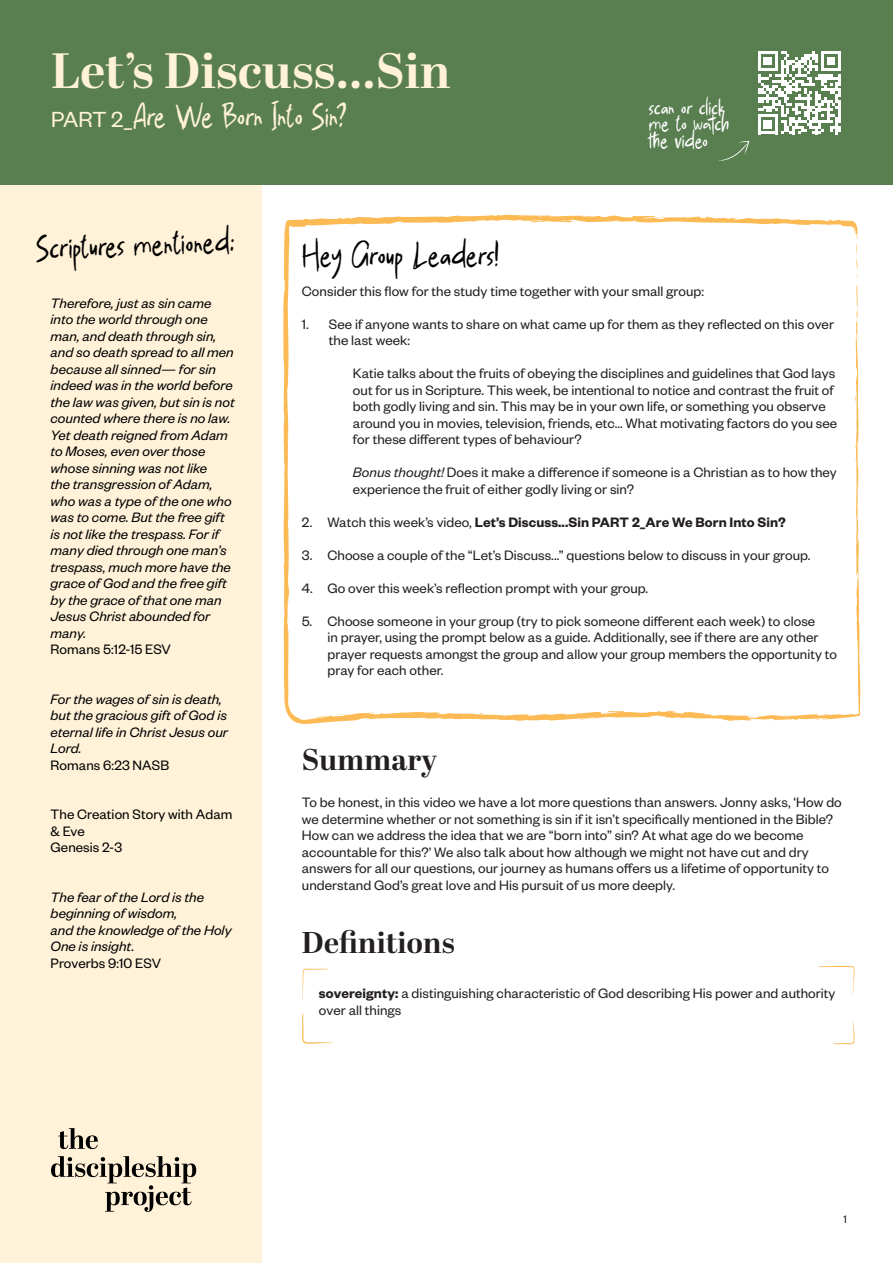
<style>
.page{position:relative;width:893px;height:1263px;background:#fff}
.page>*{position:absolute;margin:0;border:0;box-sizing:border-box;transform-origin:0 0}
.t1{font:700 49.5px "Abril Display";letter-spacing:.005em;color:#fff2d9}
.Bullets{font:42px "Scratchy";letter-spacing:.005em;color:#000}
.Bullets-2{font:42px "Scratchy";letter-spacing:.005em;color:#fff2d9}
.t2{font:700 30px "Abril Display";letter-spacing:.005em;color:#231f20}
.Bullets-3{font:28.5px "Scratchy";letter-spacing:.005em;color:#fff}
.Paragraph_Style_3{font:15px/16.5px "Founders Grotesk";letter-spacing:.005em;color:#231f20}
.Bullets-4{font:italic 15px/16.5px "Founders Grotesk";letter-spacing:.005em;color:#000}
.Bullets-5{font:15px/16.5px "Founders Grotesk";letter-spacing:.005em;color:#000}
.t3{font:600 15px "Founders Grotesk";letter-spacing:.005em;color:#231f20}
.t4{font:12px "Founders Grotesk";color:#231f20}
.s1{font-family:"Founders Grotesk";font-size:24px}
.s2{font-style:italic}
.s3{font-weight:400}
.s4{font-weight:600}
</style>
<div class="page">
<div style="left:0;top:185px;width:261px;height:1078px;background:#fff2d9"></div>
<div style="left:0;top:0;width:893px;height:185px;background:#597f51"></div>
<svg style="left:302px;top:968px;width:26px;height:33px"></svg>
<svg style="left:833px;top:1021px;width:22px;height:24px"></svg>
<svg style="left:819px;top:966px;width:36px;height:29px"></svg>
<svg style="left:302px;top:1014px;width:31px;height:30px"></svg>
<svg style="left:719px;top:141px;width:30px;height:20px"></svg>
<svg style="left:758px;top:51px;width:83px;height:83px"></svg>
<svg style="left:283px;top:215px;width:577px;height:509px"></svg>
<svg style="left:643px;top:712px;width:4px;height:6px"></svg>
<svg style="left:508px;top:714px;width:9px;height:8px"></svg>
<svg style="left:750px;top:716px;width:14px;height:5px"></svg>
<svg style="left:855px;top:233px;width:4px;height:47px"></svg>
<svg style="left:856px;top:329px;width:3px;height:16px"></svg>
<svg style="left:855px;top:391px;width:1px;height:19px"></svg>
<svg style="left:855px;top:439px;width:4px;height:12px"></svg>
<svg style="left:480px;top:713px;width:7px;height:7px"></svg>
<svg style="left:58px;top:1128px;width:40px;height:21px"></svg>
<svg style="left:51px;top:1156px;width:145px;height:56px"></svg>
<p class="t1" style="left:51px;top:37px;width:401px">Let’s Discuss...Sin</p>
<p class="Bullets-2" style="left:51px;top:91px;width:295px"><span class="s1">PART 2_</span>Are We Born Into Sin?</p>
<p class="Bullets-3" style="left:649px;top:90px;width:77px">scan or click</p>
<p class="Bullets-3" style="left:649px;top:107px;width:82px">me to watch</p>
<p class="Bullets-3" style="left:649px;top:123px;width:60px">the video</p>
<p class="Bullets" style="left:36px;top:223px;width:199px;rotate:-2deg">Scriptures mentioned:</p>
<p class="Bullets-4" style="left:51px;top:294px;width:186px">Therefore, just as sin came into the world through one man, and death through sin, and so death spread to all men because all sinned— for sin indeed was in the world before the law was given, but sin is not counted where there is no law.<br>Yet death reigned from Adam to Moses, even over those whose sinning was not like<br>the transgression of Adam, who was a type of the one who was to come. But the free gift is not like the trespass. For if many died through one man’s trespass, much more have the grace of God and the free gift by the grace of that one man<br>Jesus Christ abounded for many.</p>
<p class="Bullets-5" style="left:51px;top:641px;width:122px">Romans 5:12-15 ESV</p>
<p class="Bullets-4" style="left:51px;top:690px;width:179px">For the wages of sin is death, but the gracious gift of God is eternal life in Christ Jesus our<br>Lord.</p>
<p class="Bullets-5" style="left:51px;top:756px;width:120px">Romans 6:23 NASB</p>
<p class="Bullets-5" style="left:51px;top:806px;width:183px">The Creation Story with Adam &amp; Eve</p>
<p class="Bullets-5" style="left:51px;top:839px;width:73px">Genesis 2-3</p>
<p class="Bullets-4" style="left:51px;top:888px;width:155px">The fear of the Lord is the beginning of wisdom,</p>
<p class="Bullets-4" style="left:51px;top:921px;width:182px">and the knowledge of the Holy<br>One is insight.</p>
<p class="Bullets-5" style="left:51px;top:954px;width:112px">Proverbs 9:10 ESV</p>
<p class="Bullets" style="left:302px;top:230px;width:198px">Hey Group Leaders!</p>
<p class="Paragraph_Style_3" style="left:302px;top:282px;width:404px">Consider this flow for the study time together with your small group:</p>
<p class="Paragraph_Style_3" style="left:329px;top:315px;width:507px;text-indent:-27px">1. See if anyone wants to share on what came up for them as they reflected on this over the last week:</p>
<p class="Paragraph_Style_3" style="left:353px;top:364px;width:486px">Katie talks about the fruits of obeying the disciplines and guidelines that God lays out for us in Scripture. This week, be intentional to notice and contrast the fruit of both godly living and sin. This may be in your own life, or something you observe around you in movies, television, friends, etc... What motivating factors do you see for these different types of behaviour?</p>
<p class="Paragraph_Style_3" style="left:353px;top:463px;width:485px"><span class="s2">Bonus thought!</span> Does it make a difference if someone is a Christian as to how they experience the fruit of either godly living or sin?</p>
<p class="t3" style="left:302px;top:512px;width:485px"><span class="s3">2. Watch this week’s video,</span> Let’s Discuss...Sin PART 2_Are We Born Into Sin?</p>
<p class="Paragraph_Style_3" style="left:302px;top:546px;width:510px">3. Choose a couple of the “Let’s Discuss...” questions below to discuss in your group.</p>
<p class="Paragraph_Style_3" style="left:302px;top:579px;width:348px">4. Go over this week’s reflection prompt with your group.</p>
<p class="Paragraph_Style_3" style="left:327px;top:612px;width:511px;text-indent:-26px">5. Choose someone in your group (try to pick someone different each week) to close<br>in prayer, using the prompt below as a guide. Additionally, see if there are any other prayer requests amongst the group and allow your group members the opportunity to pray for each other.</p>
<p class="t2" style="left:302px;top:738px;width:137px">Summary</p>
<p class="Paragraph_Style_3" style="left:302px;top:793px;width:541px">To be honest, in this video we have a lot more questions than answers. Jonny asks, ‘How do we determine whether or not something is sin if it isn’t specifically mentioned in the Bible?<br>How can we address the idea that we are “born into” sin? At what age do we become accountable for this?’ We also talk about how although we might not have cut and dry answers for all our questions, our journey as humans offers us a lifetime of opportunity to understand God’s great love and His pursuit of us more deeply.</p>
<p class="t2" style="left:302px;top:921px;width:154px">Definitions</p>
<p class="Paragraph_Style_3" style="left:319px;top:984px;width:518px"><span class="s4">sovereignty:</span> a distinguishing characteristic of God describing His power and authority over all things</p>
<p class="t4" style="left:843px;top:1212px;width:5px">1</p>
</div>
